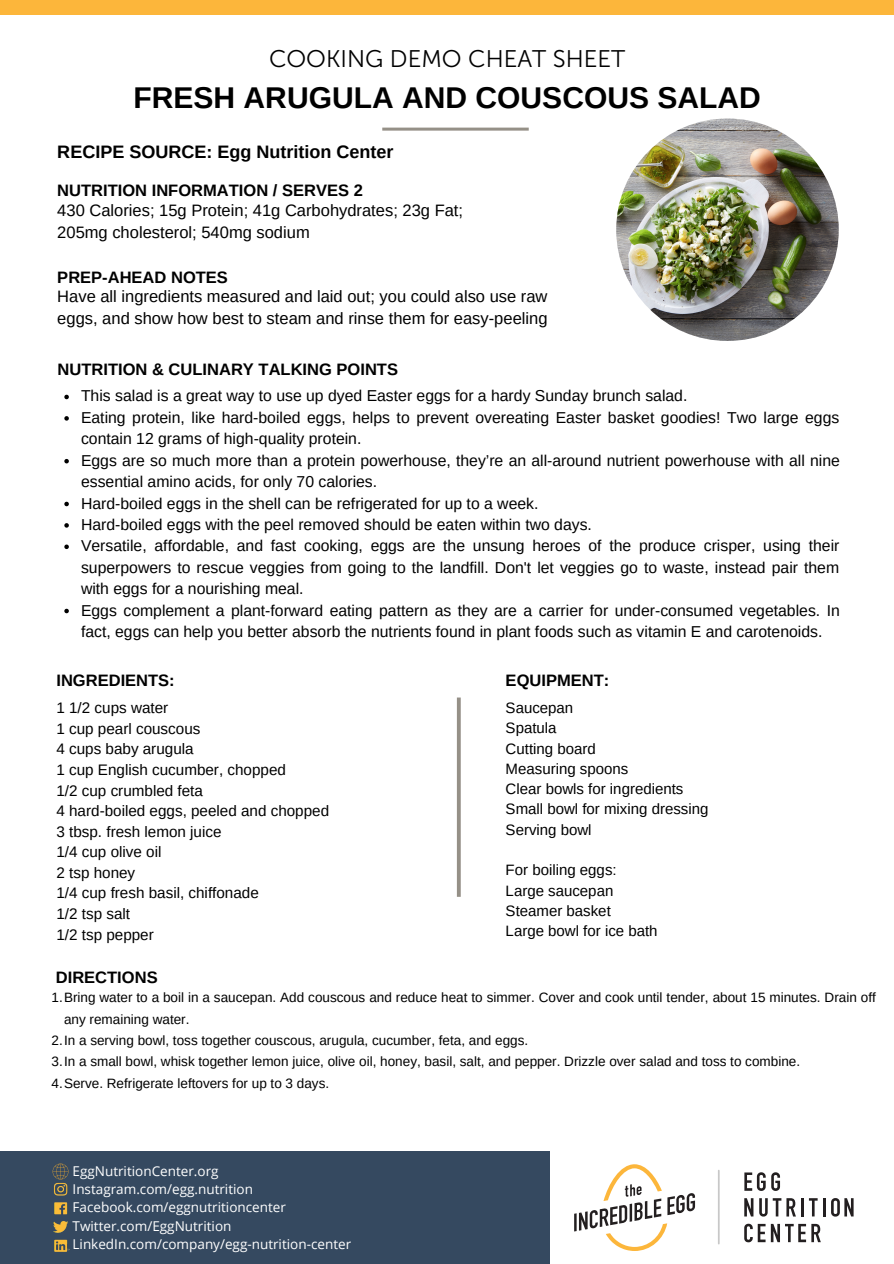
<style>
.page{position:relative;width:894px;height:1264px;background:#fff}
.page>*{position:absolute;margin:0;border:0;box-sizing:border-box;transform-origin:0 0}
.t1{font:700 30px "Arimo";color:#000}
.t2{font:24px "Museo Sans 300";color:#000}
.t3{font:700 18px "Arimo";color:#000}
.t4{font:18px "Open Sans";color:#fff}
.t5{font:16.5px/22.5px "Arimo";color:#000}
.t6{font:700 16.5px "Arimo";color:#000}
.t7{font:15.75px/21.5px "Arimo";color:#000}
.t8{font:15.15px "Arimo";color:#000}
.t9{font:15px "Arimo";color:#000}
.t10{font:13.5px/21.5px "Arimo";color:#000}
.t11{font:13.5px "Open Sans";color:#fff}
</style>
<div class="page">
<div style="left:0;top:0;width:893px;height:15px;background:#fcb63b"></div>
<hr style="left:717px;top:1170px;width:2px;height:73px;background:#c8c8c8">
<svg style="left:574px;top:1164px;width:120px;height:86px"></svg>
<svg style="left:744px;top:1172px;width:21px;height:18px"></svg>
<svg style="left:771px;top:1172px;width:8px;height:18px"></svg>
<svg style="left:744px;top:1198px;width:9px;height:18px"></svg>
<svg style="left:759px;top:1198px;width:36px;height:18px"></svg>
<svg style="left:801px;top:1198px;width:16px;height:18px"></svg>
<hr style="left:822px;top:1198px;width:3px;height:18px;background:#231f20">
<svg style="left:831px;top:1198px;width:22px;height:18px"></svg>
<svg style="left:744px;top:1223px;width:61px;height:19px"></svg>
<svg style="left:811px;top:1223px;width:9px;height:19px"></svg>
<svg style="left:382px;top:128px;width:146px;height:3px"></svg>
<img style="left:616px;top:118px;width:222px;height:223px;border-radius:50%">
<div style="left:0;top:1151px;width:549px;height:112px;background:#354960"></div>
<svg style="left:52px;top:1163px;width:16px;height:16px"></svg>
<img style="left:53px;top:1179px;width:17px;height:73px">
<svg style="left:457px;top:697px;width:3px;height:199px"></svg>
<svg style="left:64px;top:395px;width:5px;height:4px"></svg>
<svg style="left:64px;top:416px;width:5px;height:4px"></svg>
<svg style="left:64px;top:459px;width:5px;height:4px"></svg>
<svg style="left:64px;top:501px;width:5px;height:5px"></svg>
<svg style="left:64px;top:523px;width:5px;height:4px"></svg>
<svg style="left:64px;top:544px;width:5px;height:5px"></svg>
<svg style="left:64px;top:608px;width:5px;height:5px"></svg>
<p class="t2" style="left:269px;top:44px;width:358px">COOKING DEMO CHEAT SHEET</p>
<p class="t1" style="left:133px;top:81px;width:628px">FRESH ARUGULA AND COUSCOUS SALAD</p>
<p class="t3" style="left:57px;top:142px;width:337px">RECIPE SOURCE: Egg Nutrition Center</p>
<p class="t6" style="left:57px;top:181px;width:307px">NUTRITION INFORMATION / SERVES 2</p>
<p class="t5" style="left:57px;top:199px;width:407px">430 Calories; 15g Protein; 41g Carbohydrates; 23g Fat;<br>205mg cholesterol; 540mg sodium</p>
<p class="t6" style="left:57px;top:267px;width:172px">PREP-AHEAD NOTES</p>
<p class="t5" style="left:57px;top:285px;width:491px">Have all ingredients measured and laid out; you could also use raw eggs, and show how best to steam and rinse them for easy-peeling</p>
<p class="t6" style="left:58px;top:359px;width:342px">NUTRITION &amp; CULINARY TALKING POINTS</p>
<p class="t7" style="left:81px;top:385px;width:607px">This salad is a great way to use up dyed Easter eggs for a hardy Sunday brunch salad.</p>
<p class="t7" style="left:81px;top:406px;width:759px">Eating protein, like hard-boiled eggs, helps to prevent overeating Easter basket goodies! Two large eggs contain 12 grams of high-quality protein.</p>
<p class="t7" style="left:81px;top:449px;width:760px">Eggs are so much more than a protein powerhouse, they’re an all-around nutrient powerhouse with all nine essential amino acids, for only 70 calories.</p>
<p class="t7" style="left:81px;top:492px;width:459px">Hard-boiled eggs in the shell can be refrigerated for up to a week.</p>
<p class="t7" style="left:81px;top:513px;width:512px">Hard-boiled eggs with the peel removed should be eaten within two days.</p>
<p class="t7" style="left:81px;top:535px;width:759px;text-align:justify">Versatile, affordable, and fast cooking, eggs are the unsung heroes of the produce crisper, using their superpowers to rescue veggies from going to the landfill. Don't let veggies go to waste, instead pair them with eggs for a nourishing meal.</p>
<p class="t7" style="left:81px;top:599px;width:760px">Eggs complement a plant-forward eating pattern as they are a carrier for under-consumed vegetables. In fact, eggs can help you better absorb the nutrients found in plant foods such as vitamin E and carotenoids.</p>
<p class="t6" style="left:56px;top:671px;width:120px">INGREDIENTS:</p>
<p class="t8" style="left:56px;top:699px;width:113px">1 1/2 cups water</p>
<p class="t8" style="left:56px;top:720px;width:145px">1 cup pearl couscous</p>
<p class="t8" style="left:56px;top:740px;width:139px">4 cups baby arugula</p>
<p class="t8" style="left:56px;top:761px;width:231px">1 cup English cucumber, chopped</p>
<p class="t8" style="left:56px;top:781px;width:148px">1/2 cup crumbled feta</p>
<p class="t8" style="left:56px;top:802px;width:274px">4 hard-boiled eggs, peeled and chopped</p>
<p class="t8" style="left:56px;top:823px;width:166px">3 tbsp. fresh lemon juice</p>
<p class="t8" style="left:56px;top:843px;width:106px">1/4 cup olive oil</p>
<p class="t8" style="left:56px;top:864px;width:80px">2 tsp honey</p>
<p class="t8" style="left:56px;top:884px;width:204px">1/4 cup fresh basil, chiffonade</p>
<p class="t8" style="left:56px;top:905px;width:75px">1/2 tsp salt</p>
<p class="t8" style="left:56px;top:925px;width:99px">1/2 tsp pepper</p>
<p class="t6" style="left:56px;top:968px;width:103px">DIRECTIONS</p>
<p class="t6" style="left:505px;top:671px;width:105px">EQUIPMENT:</p>
<p class="t9" style="left:505px;top:699px;width:69px">Saucepan</p>
<p class="t9" style="left:505px;top:719px;width:52px">Spatula</p>
<p class="t9" style="left:505px;top:740px;width:92px">Cutting board</p>
<p class="t9" style="left:505px;top:760px;width:124px">Measuring spoons</p>
<p class="t9" style="left:505px;top:780px;width:179px">Clear bowls for ingredients</p>
<p class="t9" style="left:505px;top:801px;width:204px">Small bowl for mixing dressing</p>
<p class="t9" style="left:505px;top:821px;width:87px">Serving bowl</p>
<p class="t9" style="left:505px;top:861px;width:112px">For boiling eggs:</p>
<p class="t9" style="left:505px;top:882px;width:109px">Large saucepan</p>
<p class="t9" style="left:505px;top:902px;width:107px">Steamer basket</p>
<p class="t9" style="left:505px;top:922px;width:153px">Large bowl for ice bath</p>
<p class="t10" style="left:64px;top:986px;width:813px;text-indent:-13px">1.Bring water to a boil in a saucepan. Add couscous and reduce heat to simmer. Cover and cook until tender, about 15 minutes. Drain off any remaining water.</p>
<p class="t10" style="left:51px;top:1029px;width:478px">2.In a serving bowl, toss together couscous, arugula, cucumber, feta, and eggs.</p>
<p class="t10" style="left:51px;top:1051px;width:750px">3.In a small bowl, whisk together lemon juice, olive oil, honey, basil, salt, and pepper. Drizzle over salad and toss to combine.</p>
<p class="t10" style="left:51px;top:1072px;width:279px">4.Serve. Refrigerate leftovers for up to 3 days.</p>
<p class="t11" style="left:73px;top:1161px;width:147px">EggNutritionCenter.org</p>
<p class="t11" style="left:73px;top:1179px;width:182px">Instagram.com/egg.nutrition</p>
<p class="t11" style="left:73px;top:1197px;width:215px">Facebook.com/eggnutritioncenter</p>
<p class="t11" style="left:73px;top:1215px;width:160px">Twitter.com/EggNutrition</p>
<p class="t11" style="left:73px;top:1234px;width:280px">LinkedIn.com/company/egg-nutrition-center</p>
<p class="t4" style="left:65px;top:1172px;width:238px">www.eggnutritioncenter.org</p>
</div>
